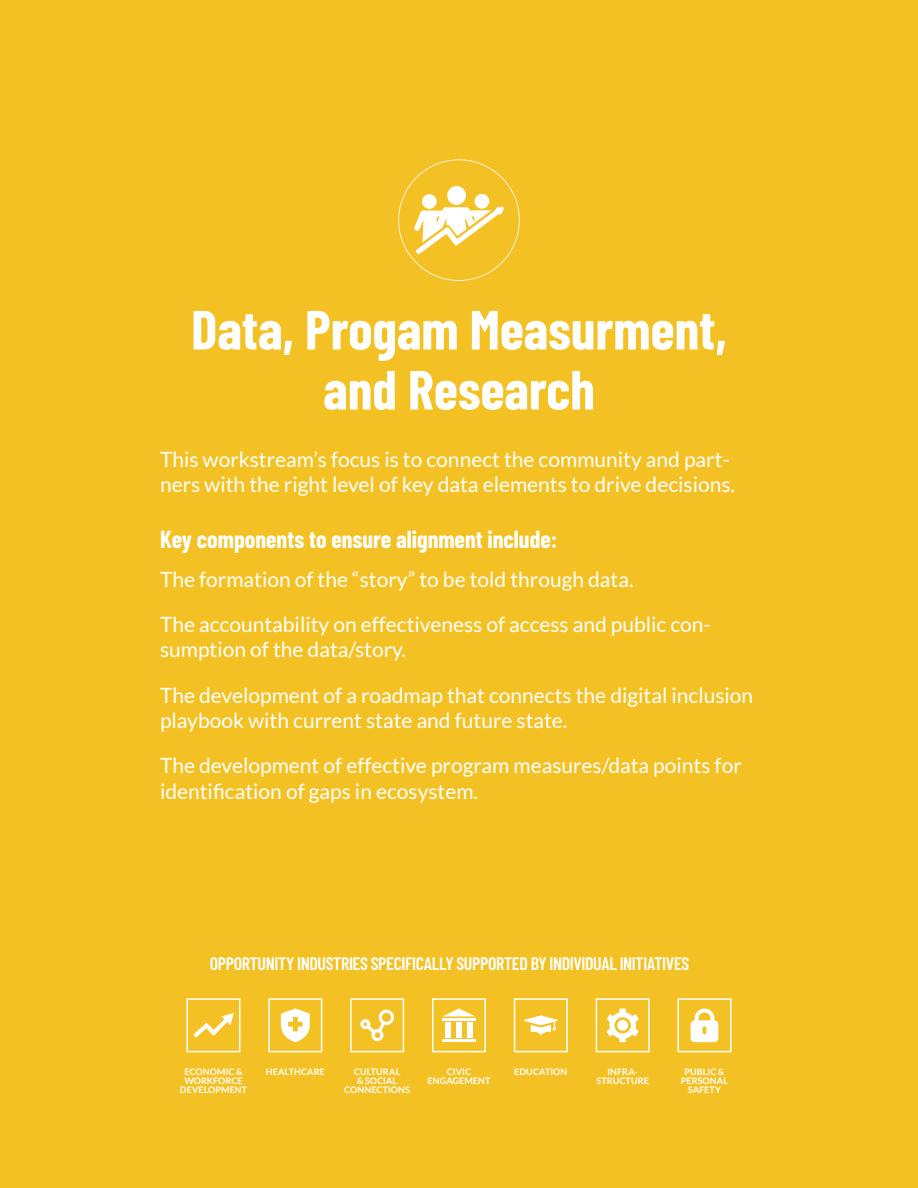
<style>
.page{position:relative;width:918px;height:1188px;background:#f4c124}
.page>*{position:absolute;margin:0;border:0;box-sizing:border-box;transform-origin:0 0}
.t1{font:700 55.2px/60px "Barlow Condensed";color:#fff;text-align:center}
.t2{font:700 24px "Barlow Condensed";color:#fff}
.Text{font:21px/25.2px "Lato";color:#fff}
.Text-2{font:600 18px "Barlow Condensed";letter-spacing:-.02em;color:#fff}
.OppIndustr{font:700 9px/9px "Lato";letter-spacing:.01em;color:#fff;text-align:center}
</style>
<div class="page">
<svg style="left:398px;top:159px;width:122px;height:122px"></svg>
<svg style="left:193px;top:1013px;width:41px;height:25px"></svg>
<div style="left:187px;top:998px;width:54px;height:54px;border:1px solid #fff"></div>
<svg style="left:281px;top:1008px;width:29px;height:34px"></svg>
<div style="left:268px;top:998px;width:54px;height:54px;border:1px solid #fff"></div>
<svg style="left:360px;top:1009px;width:34px;height:32px"></svg>
<div style="left:350px;top:998px;width:54px;height:54px;border:1px solid #fff"></div>
<svg style="left:443px;top:1009px;width:32px;height:7px"></svg>
<hr style="left:442px;top:1018px;width:34px;height:3px;background:#fff">
<hr style="left:442px;top:1039px;width:34px;height:3px;background:#fff">
<div style="left:445px;top:1023px;width:5px;height:15px;background:#fff"></div>
<div style="left:456px;top:1023px;width:6px;height:15px;background:#fff"></div>
<div style="left:468px;top:1023px;width:5px;height:15px;background:#fff"></div>
<div style="left:432px;top:998px;width:54px;height:54px;border:1px solid #fff"></div>
<svg style="left:524px;top:1016px;width:34px;height:19px"></svg>
<div style="left:514px;top:998px;width:54px;height:54px;border:1px solid #fff"></div>
<svg style="left:607px;top:1009px;width:32px;height:33px"></svg>
<div style="left:596px;top:998px;width:54px;height:54px;border:1px solid #fff"></div>
<svg style="left:691px;top:1009px;width:27px;height:33px"></svg>
<div style="left:677px;top:998px;width:54px;height:54px;border:1px solid #fff"></div>
<p class="t1" style="left:191px;top:297px;width:537px">Data, Progam Measurment, and Research</p>
<p class="Text" style="left:160px;top:447px;width:575px">This workstream’s focus is to connect the community and part&shy;ners with the right level of key data elements to drive decisions.</p>
<p class="t2" style="left:160px;top:522px;width:399px">Key components to ensure alignment include:</p>
<p class="Text" style="left:160px;top:566px;width:473px">The formation of the “story” to be told through data.</p>
<p class="Text" style="left:160px;top:612px;width:552px">The accountability on effectiveness of access and public con&shy;sumption of the data/story.</p>
<p class="Text" style="left:160px;top:682px;width:595px">The development of a roadmap that connects the digital inclusion playbook with current state and future state.</p>
<p class="Text" style="left:160px;top:753px;width:583px">The development of effective program measures/data points for identification of gaps in ecosystem.</p>
<p class="Text-2" style="left:210px;top:950px;width:481px">OPPORTUNITY INDUSTRIES SPECIFICALLY SUPPORTED BY INDIVIDUAL INITIATIVES</p>
<p class="OppIndustr" style="left:185px;top:1068px;width:59px">ECONOMIC &amp;</p>
<p class="OppIndustr" style="left:266px;top:1068px;width:60px">HEALTHCARE</p>
<p class="OppIndustr" style="left:184px;top:1077px;width:60px">WORKFORCE</p>
<p class="OppIndustr" style="left:180px;top:1086px;width:69px">DEVELOPMENT</p>
<p class="OppIndustr" style="left:344px;top:1068px;width:67px">CULTURAL<br>&amp; SOCIAL<br>CONNECTIONS</p>
<p class="OppIndustr" style="left:428px;top:1068px;width:64px">CIVIC<br>ENGAGEMENT</p>
<p class="OppIndustr" style="left:514px;top:1068px;width:55px">EDUCATION</p>
<p class="OppIndustr" style="left:596px;top:1068px;width:54px">INFRA-<br>STRUCTURE</p>
<p class="OppIndustr" style="left:681px;top:1068px;width:49px">PUBLIC &amp;<br>PERSONAL<br>SAFETY</p>
</div>
